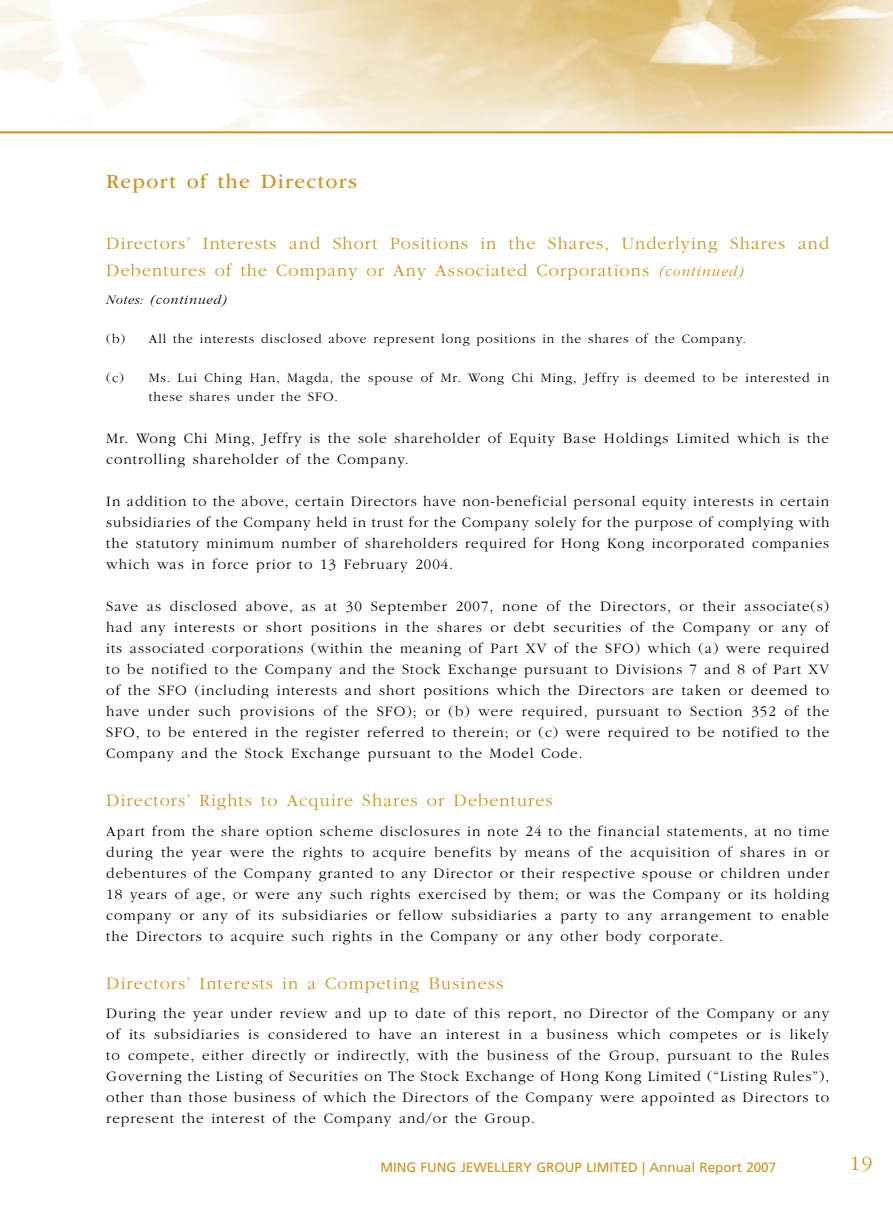
<style>
.page{position:relative;width:893px;height:1212px;background:#fff}
.page>*{position:absolute;margin:0;border:0;box-sizing:border-box;transform-origin:0 0}
.t1{font:21px "ITC Garamond Std";letter-spacing:.065em;color:#c9941f}
.t2{font:300 21px "ITC Garamond Std";color:#c9941f}
.t3{font:300 18px/27px "ITC Garamond Std";letter-spacing:.065em;color:#c9941f}
.t4{font:300 15px/21px "ITC Garamond Std";letter-spacing:.065em;color:#000;text-align:justify}
.t5{font:300 13.5px/19.5px "ITC Garamond Std";letter-spacing:.065em;color:#000}
.t6{font:13.5px "Frutiger LT Std";letter-spacing:-.005em;color:#c9941f}
.t7{font:italic 300 13.5px "ITC Garamond Std";letter-spacing:.055em;color:#000}
.s1{font-style:italic;font-size:15px}
</style>
<div class="page">
<img style="left:0;top:0;width:893px;height:131px">
<hr style="left:0;top:131px;width:893px;height:2px;background:#c9941f">
<p class="t1" style="left:106px;top:169px;width:252px">Report of the Directors</p>
<p class="t3" style="left:106px;top:230px;width:724px">Directors’ Interests and Short Positions in the Shares, Underlying Shares and<br>Debentures of the Company or Any Associated Corporations <span class="s1">(continued)</span></p>
<p class="t7" style="left:106px;top:292px;width:122px">Notes: (continued)</p>
<p class="t5" style="left:106px;top:329px;width:641px">(b) All the interests disclosed above represent long positions in the shares of the Company.</p>
<p class="t5" style="left:149px;top:368px;width:682px;text-indent:-43px">(c) Ms. Lui Ching Han, Magda, the spouse of Mr. Wong Chi Ming, Jeffry is deemed to be interested in these shares under the SFO.</p>
<p class="t4" style="left:106px;top:428px;width:724px">Mr. Wong Chi Ming, Jeffry is the sole shareholder of Equity Base Holdings Limited which is the controlling shareholder of the Company.</p>
<p class="t4" style="left:106px;top:491px;width:725px">In addition to the above, certain Directors have non-beneficial personal equity interests in certain subsidiaries of the Company held in trust for the Company solely for the purpose of complying with the statutory minimum number of shareholders required for Hong Kong incorporated companies which was in force prior to 13 February 2004.</p>
<p class="t4" style="left:106px;top:596px;width:724px">Save as disclosed above, as at 30 September 2007, none of the Directors, or their associate(s) had any interests or short positions in the shares or debt securities of the Company or any of its associated corporations (within the meaning of Part XV of the SFO) which (a) were required to be notified to the Company and the Stock Exchange pursuant to Divisions 7 and 8 of Part XV of the SFO (including interests and short positions which the Directors are taken or deemed to have under such provisions of the SFO); or (b) were required, pursuant to Section 352 of the SFO, to be entered in the register referred to therein; or (c) were required to be notified to the Company and the Stock Exchange pursuant to the Model Code.</p>
<p class="t3" style="left:106px;top:787px;width:448px">Directors’ Rights to Acquire Shares or Debentures</p>
<p class="t4" style="left:106px;top:821px;width:724px">Apart from the share option scheme disclosures in note 24 to the financial statements, at no time during the year were the rights to acquire benefits by means of the acquisition of shares in or debentures of the Company granted to any Director or their respective spouse or children under 18 years of age, or were any such rights exercised by them; or was the Company or its holding company or any of its subsidiaries or fellow subsidiaries a party to any arrangement to enable the Directors to acquire such rights in the Company or any other body corporate.</p>
<p class="t3" style="left:106px;top:970px;width:399px">Directors’ Interests in a Competing Business</p>
<p class="t4" style="left:106px;top:1003px;width:725px">During the year under review and up to date of this report, no Director of the Company or any of its subsidiaries is considered to have an interest in a business which competes or is likely to compete, either directly or indirectly, with the business of the Group, pursuant to the Rules Governing the Listing of Securities on The Stock Exchange of Hong Kong Limited (“Listing Rules”), other than those business of which the Directors of the Company were appointed as Directors to represent the interest of the Company and/or the Group.</p>
<p class="t6" style="left:380px;top:1159px;width:397px">MING FUNG JEWELLERY GROUP LIMITED | Annual Report 2007</p>
<p class="t2" style="left:850px;top:1152px;width:24px">19</p>
</div>
